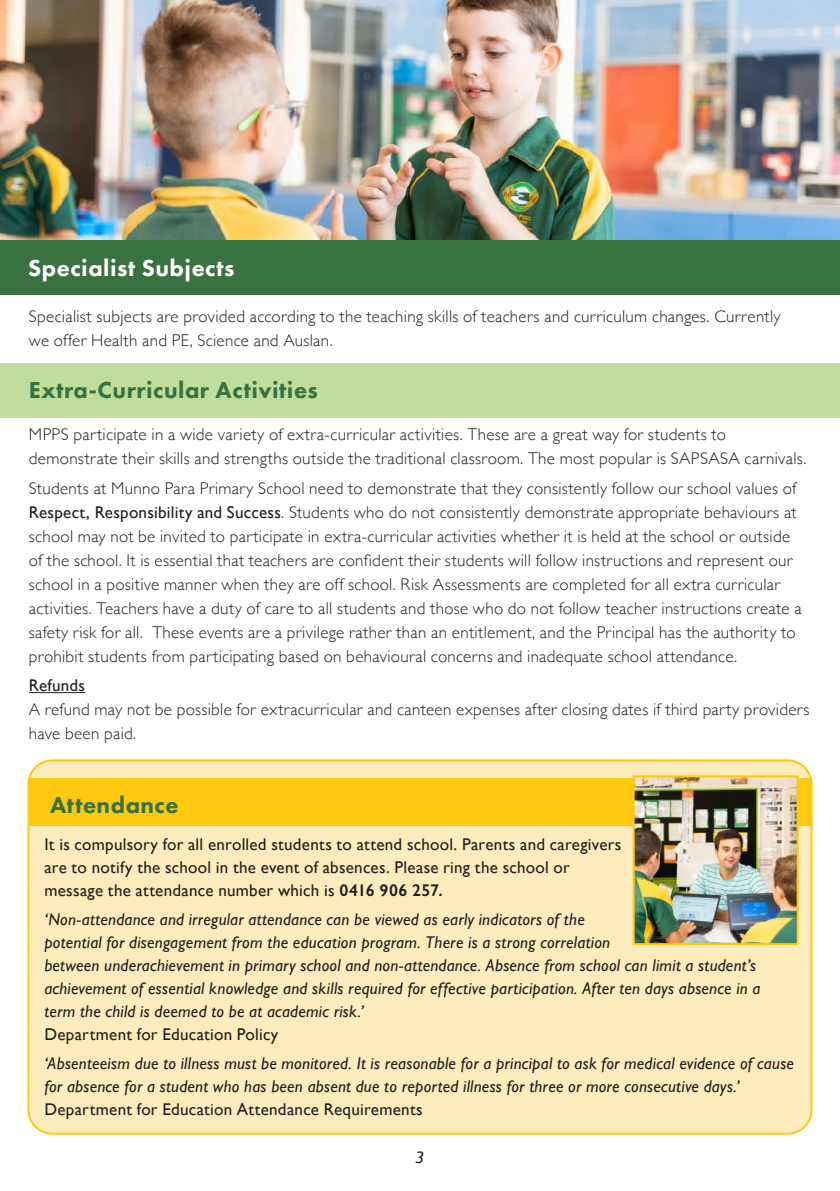
<style>
.page{position:relative;width:840px;height:1191px;background:#fff}
.page>*{position:absolute;margin:0;border:0;box-sizing:border-box;transform-origin:0 0}
.t1{font:800 24px "Futura PT";letter-spacing:.02em;color:#397141}
.t2{font:800 24px "Futura PT";letter-spacing:.02em;color:#fff}
.t3{font:300 17px/24px "Gill Sans";letter-spacing:.02em;color:#231f20}
.t4{font:italic 17px/23px "Gill Sans";letter-spacing:.015em;color:#231f20}
.t5{font:17px/23px "Gill Sans";letter-spacing:.015em;color:#231f20}
.s1{font-weight:400}
.s2{font-weight:600}
</style>
<div class="page">
<img style="left:0;top:0;width:839px;height:240px">
<div style="left:0;top:240px;width:839px;height:55px;background:#397141"></div>
<hr style="left:29px;top:692px;width:56px;height:1px;background:#231f20">
<div style="left:0;top:363px;width:839px;height:54px;background:#bfdd9b"></div>
<div style="left:28px;top:760px;width:783px;height:373px;background:#feecbc;border-radius:24px"></div>
<div style="left:27px;top:759px;width:785px;height:375px;border:2px solid #fec90f;border-radius:24px"></div>
<div style="left:28px;top:777px;width:783px;height:48px;background:#fec90f"></div>
<img style="left:635px;top:778px;width:160px;height:164px">
<div style="left:632px;top:775px;width:166px;height:170px;border:2px solid #fec90f"></div>
<h1 class="t2" style="left:28px;top:253px;width:208px">Specialist Subjects</h1>
<p class="t3" style="left:29px;top:304px;width:752px">Specialist subjects are provided according to the teaching skills of teachers and curriculum changes. Currently we offer Health and PE, Science and Auslan.</p>
<h1 class="t1" style="left:29px;top:375px;width:290px">Extra-Curricular Activities</h1>
<p class="t3" style="left:29px;top:421px;width:778px">MPPS participate in a wide variety of extra-curricular activities. These are a great way for students to demonstrate their skills and strengths outside the traditional classroom. The most popular is SAPSASA carnivals.</p>
<p class="t3" style="left:29px;top:475px;width:773px">Students at Munno Para Primary School need to demonstrate that they consistently follow our school values of <span class="s1">Respect, Responsibility and Success</span>. Students who do not consistently demonstrate appropriate behaviours at school may not be invited to participate in extra-curricular activities whether it is held at the school or outside of the school. It is essential that teachers are confident their students will follow instructions and represent our school in a positive manner when they are off school. Risk Assessments are completed for all extra curricular activities. Teachers have a duty of care to all students and those who do not follow teacher instructions create a safety risk for all. These events are a privilege rather than an entitlement, and the Principal has the authority to prohibit students from participating based on behavioural concerns and inadequate school attendance.</p>
<p class="t5" style="left:29px;top:674px;width:58px">Refunds</p>
<p class="t3" style="left:29px;top:697px;width:781px">A refund may not be possible for extracurricular and canteen expenses after closing dates if third party providers have been paid.</p>
<h1 class="t1" style="left:50px;top:789px;width:130px">Attendance</h1>
<p class="t5" style="left:44px;top:832px;width:578px">It is compulsory for all enrolled students to attend school. Parents and caregivers are to notify the school in the event of absences. Please ring the school or message the attendance number which is <span class="s2">0416 906 257.</span></p>
<p class="t4" style="left:44px;top:907px;width:717px">‘Non-attendance and irregular attendance can be viewed as early indicators of the<br>potential for disengagement from the education program. There is a strong correlation<br>between underachievement in primary school and non-attendance. Absence from school can limit a student’s achievement of essential knowledge and skills required for effective participation. After ten days absence in a term the child is deemed to be at academic risk.’</p>
<p class="t5" style="left:44px;top:1022px;width:235px">Department for Education Policy</p>
<p class="t4" style="left:44px;top:1051px;width:750px">‘Absenteeism due to illness must be monitored. It is reasonable for a principal to ask for medical evidence of cause for absence for a student who has been absent due to reported illness for three or more consecutive days.’</p>
<p class="t5" style="left:44px;top:1097px;width:379px">Department for Education Attendance Requirements</p>
<p class="t4" style="left:415px;top:1145px;width:10px">3</p>
</div>
